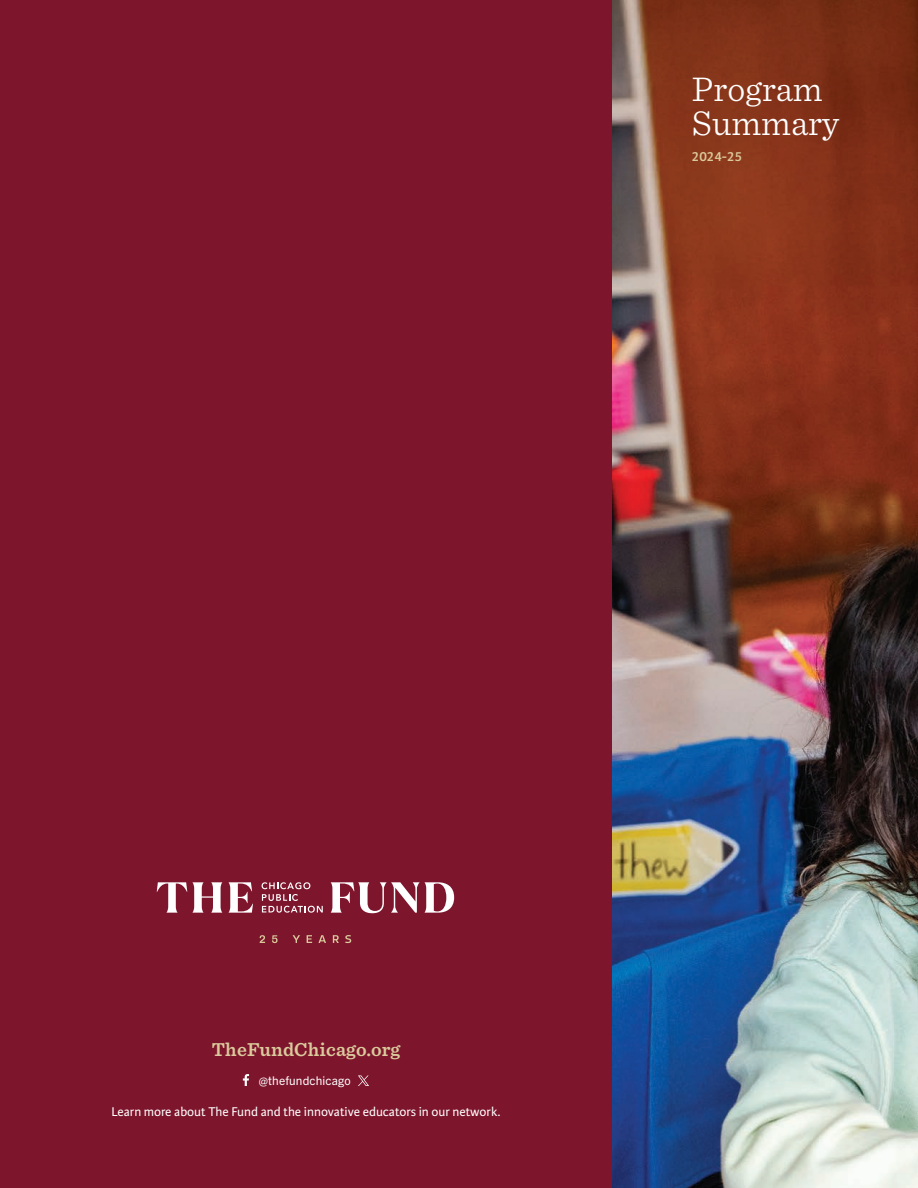
<style>
.page{position:relative;width:918px;height:1188px;background:#fff}
.page>*{position:absolute;margin:0;border:0;box-sizing:border-box;transform-origin:0 0}
.t1{font:300 36px/34.5px "Sentinel";color:#fff}
.t2{font:600 19.5px "Sentinel";letter-spacing:.01em;color:#daca9c}
.t3{font:600 14.1px "Karmina Sans";color:#daca9c}
.t4{font:13.5px "Karmina Sans";color:#fff}
.t5{font:12px "Trade Gothic Next LT Pro";letter-spacing:.01em;color:#fff}
</style>
<div class="page">
<div style="left:0;top:0;width:623px;height:1188px;background:#7d152c"></div>
<img style="left:612px;top:0;width:306px;height:1188px">
<svg style="left:243px;top:1074px;width:6px;height:12px"></svg>
<svg style="left:358px;top:1075px;width:11px;height:11px"></svg>
<svg style="left:331px;top:882px;width:88px;height:31px"></svg>
<svg style="left:425px;top:882px;width:29px;height:31px"></svg>
<svg style="left:157px;top:882px;width:30px;height:31px"></svg>
<svg style="left:193px;top:882px;width:29px;height:31px"></svg>
<svg style="left:229px;top:882px;width:24px;height:31px"></svg>
<svg style="left:262px;top:882px;width:61px;height:31px"></svg>
<svg style="left:260px;top:935px;width:5px;height:8px"></svg>
<svg style="left:272px;top:935px;width:6px;height:8px"></svg>
<svg style="left:293px;top:935px;width:7px;height:8px"></svg>
<svg style="left:307px;top:935px;width:5px;height:8px"></svg>
<svg style="left:318px;top:935px;width:8px;height:8px"></svg>
<svg style="left:333px;top:935px;width:6px;height:8px"></svg>
<svg style="left:345px;top:935px;width:6px;height:8px"></svg>
<h1 class="t1" style="left:692px;top:69px;width:149px">Program<br>Summary</h1>
<p class="t3" style="left:692px;top:149px;width:52px">2024-25</p>
<h2 class="t2" style="left:212px;top:1034px;width:190px">TheFundChicago.org</h2>
<p class="t5" style="left:259px;top:1072px;width:94px">@thefundchicago</p>
<p class="t4" style="left:111px;top:1104px;width:391px">Learn more about The Fund and the innovative educators in our network.</p>
</div>
